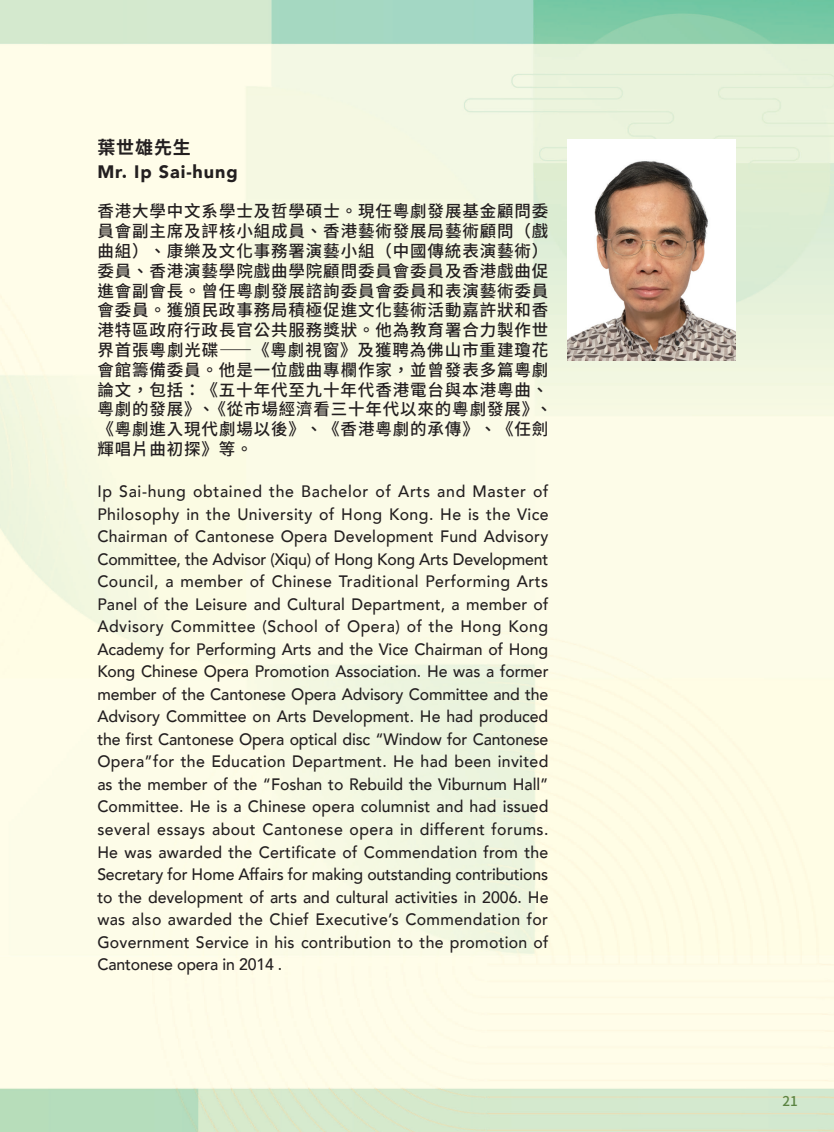
<style>
.page{position:relative;width:834px;height:1132px;background:#fff}
.page>*{position:absolute;margin:0;border:0;box-sizing:border-box;transform-origin:0 0}
.t1{font:900 18px "Avenir";letter-spacing:.05em;color:#231f20}
.t2{font:700 18px "Noto Sans CJ Ktc";letter-spacing:.05em;color:#231f20}
.t3{font:500 16.5px/22.5px "Avenir";letter-spacing:.015em;color:#231f20;text-align:justify;scale:.96 1}
.t4{font:500 16.5px/19.8px "Noto Sans CJ Ktc";letter-spacing:.055em;color:#231f20}
.t5{font:500 13.5px "Noto Sans CJ Ktc";color:#5a8442}
</style>
<div class="page">
<img style="left:0;top:0;width:833px;height:1131px">
<img style="left:567px;top:140px;width:168px;height:221px">
<p class="t2" style="left:97px;top:137px;width:95px">葉世雄先生</p>
<p class="t1" style="left:97px;top:156px;width:142px">Mr. Ip Sai-hung</p>
<p class="t4" style="left:97px;top:202px;width:456px">香港大學中文系學士及哲學碩士。現任粵劇發展基金顧問委員會副主席及評核小組成員、香港藝術發展局藝術顧問（戲曲組）、康樂及文化事務署演藝小組（中國傳統表演藝術）委員、香港演藝學院戲曲學院顧問委員會委員及香港戲曲促進會副會長。曾任粵劇發展諮詢委員會委員和表演藝術委員會委員。獲頒民政事務局積極促進文化藝術活動嘉許狀和香港特區政府行政長官公共服務獎狀。他為教育署合力製作世界首張粵劇光碟——《粵劇視窗》及獲聘為佛山市重建瓊花會館籌備委員。他是一位戲曲專欄作家，並曾發表多篇粵劇論文，包括：《五十年代至九十年代香港電台與本港粵曲、粵劇的發展》、《從市場經濟看三十年代以來的粵劇發展》、《粵劇進入現代劇場以後》、《香港粵劇的承傳》、《任劍輝唱片曲初探》等。</p>
<p class="t3" style="left:97px;top:479px;width:471px">Ip Sai-hung obtained the Bachelor of Arts and Master of Philosophy in the University of Hong Kong. He is the Vice Chairman of Cantonese Opera Development Fund Advisory Committee, the Advisor (Xiqu) of Hong Kong Arts Development Council, a member of Chinese Traditional Performing Arts Panel of the Leisure and Cultural Department, a member of Advisory Committee (School of Opera) of the Hong Kong Academy for Performing Arts and the Vice Chairman of Hong Kong Chinese Opera Promotion Association. He was a former member of the Cantonese Opera Advisory Committee and the Advisory Committee on Arts Development. He had produced the first Cantonese Opera optical disc “Window for Cantonese Opera”for the Education Department. He had been invited as the member of the “Foshan to Rebuild the Viburnum Hall” Committee. He is a Chinese opera columnist and had issued several essays about Cantonese opera in different forums.<br>He was awarded the Certificate of Commendation from the Secretary for Home Affairs for making outstanding contributions to the development of arts and cultural activities in 2006. He was also awarded the Chief Executive’s Commendation for Government Service in his contribution to the promotion of Cantonese opera in 2014 .</p>
<p class="t5" style="left:782px;top:1092px;width:17px">21</p>
</div>
